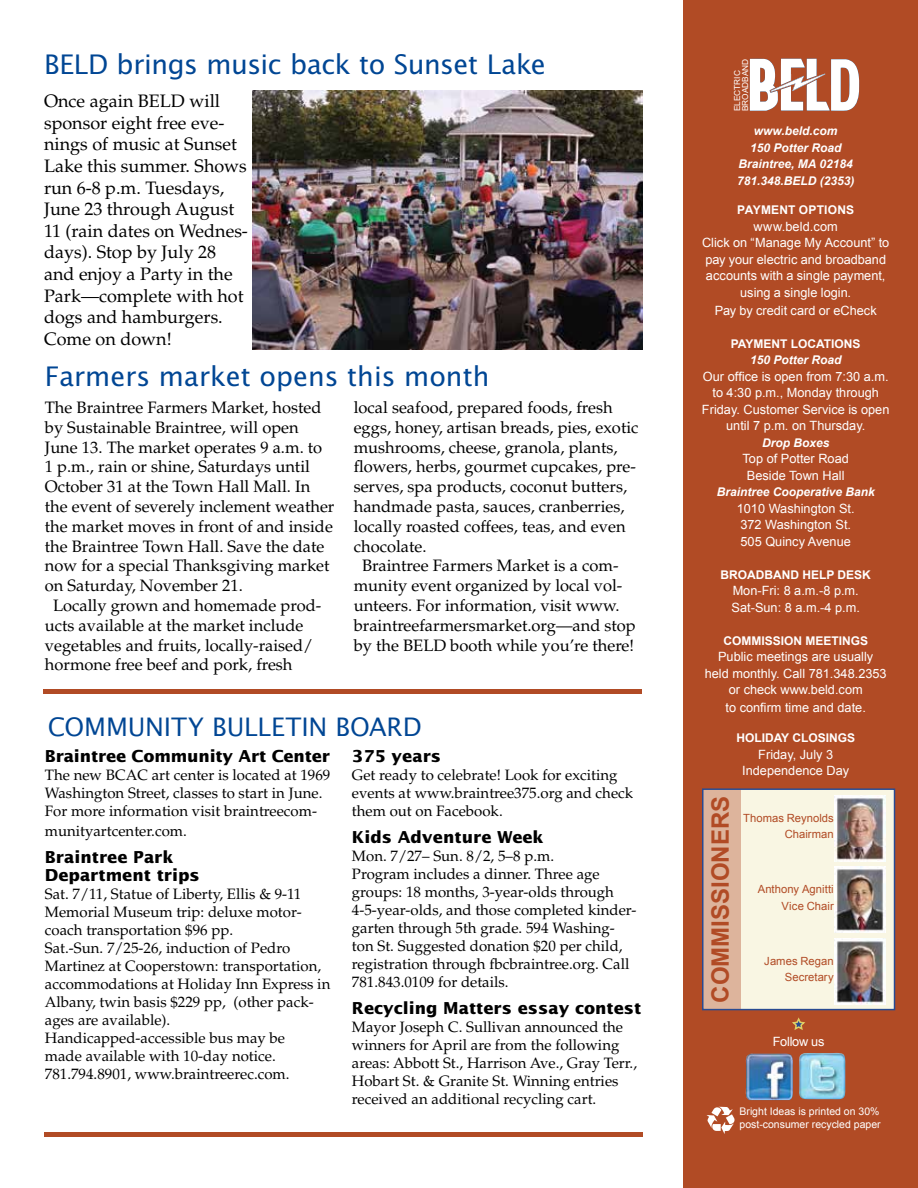
<style>
.page{position:relative;width:918px;height:1188px;background:#fff}
.page>*{position:absolute;margin:0;border:0;box-sizing:border-box;transform-origin:0 0}
.t1{font:27px "Lucida Sans";letter-spacing:-.01em;color:#004694}
.t2{font:25.5px "Lucida Sans";letter-spacing:-.005em;color:#004694}
.t3{font:700 24px "Arial";color:#b14b25}
.t4{font:18px/21.6px "Palatino";color:#000}
.t5{font:16.5px "Palatino";color:#000}
.t6{font:700 16.5px/18px "Lucida Sans";color:#000}
.t7{font:15px/18px "Palatino";color:#000}
.t8{font:12.75px/16.5px "Arial";color:#fff;text-align:center}
.t9{font:12.75px "Arial";letter-spacing:-.02em;color:#fff}
.t10{font:italic 700 12px/16.5px "Arial";color:#fff;text-align:center}
.t11{font:700 12px "Arial";color:#fff}
.t12{font:700 12px "Arial";letter-spacing:.02em;color:#fff}
.t13{font:11.25px/16.5px "Arial";letter-spacing:.005em;color:#b14b25;text-align:right}
.t14{font:10.5px/12.6px "Arial";color:#fff}
.t15{font:8.25px/7.9px "Arial";color:#fff}
</style>
<div class="page">
<div style="left:683px;top:0;width:235px;height:1188px;background:#b14b25"></div>
<svg style="left:706px;top:1107px;width:29px;height:27px"></svg>
<svg style="left:792px;top:1017px;width:13px;height:13px"></svg>
<img style="left:253px;top:90px;width:389px;height:260px">
<div style="left:43px;top:689px;width:599px;height:5px;background:#b14b25"></div>
<hr style="left:44px;top:1133px;width:599px;height:4px;background:#b14b25">
<svg style="left:750px;top:59px;width:109px;height:52px"></svg>
<img style="left:745px;top:1054px;width:48px;height:46px">
<img style="left:799px;top:1053px;width:47px;height:47px">
<div style="left:703px;top:789px;width:192px;height:221px;background:#f9f6e3"></div>
<div style="left:703px;top:789px;width:37px;height:221px;background:#ddb49c"></div>
<div style="left:702px;top:788px;width:193px;height:222px;border:2px solid #294b92"></div>
<img style="left:835px;top:938px;width:51px;height:66px">
<img style="left:835px;top:796px;width:51px;height:65px">
<img style="left:835px;top:867px;width:51px;height:66px">
<h1 class="t1" style="left:44px;top:49px;width:504px">BELD brings music back to Sunset Lake</h1>
<p class="t15" style="left:733px;top:111px;width:54px;rotate:-90deg">ELECTRIC<br>BROADBAND</p>
<p class="t4" style="left:44px;top:91px;width:205px">Once again BELD will sponsor eight free eve&shy;nings of music at Sunset<br>Lake this summer. Shows run 6-8 p.m. Tuesdays,<br>June 23 through August<br>11 (rain dates on Wednes&shy;days). Stop by July 28 and enjoy a Party in the<br>Park—complete with hot dogs and hamburgers.<br>Come on down!</p>
<p class="t10" style="left:737px;top:123px;width:119px">www.beld.com<br>150 Potter Road<br>Braintree, MA 02184<br>781.348.BELD (2353)</p>
<p class="t12" style="left:737px;top:201px;width:118px">PAYMENT OPTIONS</p>
<p class="t8" style="left:702px;top:218px;width:189px">www.beld.com<br>Click on “Manage My Account” to pay your electric and broadband accounts with a single payment, using a single login.</p>
<p class="t8" style="left:715px;top:302px;width:164px">Pay by credit card or eCheck</p>
<p class="t11" style="left:731px;top:335px;width:131px">PAYMENT LOCATIONS</p>
<p class="t10" style="left:750px;top:352px;width:93px">150 Potter Road</p>
<p class="t8" style="left:702px;top:368px;width:189px">Our office is open from 7:30 a.m. to 4:30 p.m., Monday through<br>Friday. Customer Service is open until 7 p.m. on Thursday.</p>
<p class="t10" style="left:762px;top:434px;width:69px">Drop Boxes</p>
<p class="t8" style="left:743px;top:450px;width:108px">Top of Potter Road<br>Beside Town Hall</p>
<p class="t10" style="left:717px;top:484px;width:160px">Braintree Cooperative Bank</p>
<p class="t8" style="left:737px;top:500px;width:119px;text-align:left">1010 Washington St.<br>372 Washington St.<br>505 Quincy Avenue</p>
<p class="t11" style="left:721px;top:566px;width:152px">BROADBAND HELP DESK</p>
<p class="t8" style="left:732px;top:582px;width:130px;text-align:left">Mon-Fri: 8 a.m.-8 p.m.<br>Sat-Sun: 8 a.m.-4 p.m.</p>
<p class="t11" style="left:723px;top:632px;width:146px">COMMISSION MEETINGS</p>
<p class="t8" style="left:705px;top:648px;width:183px">Public meetings are usually held monthly. Call 781.348.2353 or check www.beld.com</p>
<p class="t8" style="left:726px;top:699px;width:142px">to confirm time and date.</p>
<p class="t11" style="left:736px;top:729px;width:120px">HOLIDAY CLOSINGS</p>
<p class="t8" style="left:742px;top:746px;width:109px">Friday, July 3<br>Independence Day</p>
<h1 class="t1" style="left:45px;top:361px;width:446px">Farmers market opens this month</h1>
<p class="t5" style="left:354px;top:398px;width:260px">local seafood, prepared foods, fresh</p>
<p class="t5" style="left:354px;top:417px;width:286px">eggs, honey, artisan breads, pies, exotic</p>
<p class="t5" style="left:354px;top:437px;width:265px">mushrooms, cheese, granola, plants,</p>
<p class="t5" style="left:354px;top:457px;width:284px">flowers, herbs, gourmet cupcakes, pre-</p>
<p class="t5" style="left:354px;top:477px;width:275px">serves, spa products, coconut butters,</p>
<p class="t5" style="left:354px;top:497px;width:272px">handmade pasta, sauces, cranberries,</p>
<p class="t5" style="left:354px;top:516px;width:273px">locally roasted coffees, teas, and even</p>
<p class="t5" style="left:354px;top:536px;width:74px">chocolate.</p>
<p class="t5" style="left:362px;top:556px;width:258px">Braintree Farmers Market is a com-</p>
<p class="t5" style="left:354px;top:576px;width:270px">munity event organized by local vol-</p>
<p class="t5" style="left:354px;top:596px;width:267px">unteers. For information, visit www.</p>
<p class="t5" style="left:354px;top:615px;width:284px">braintreefarmersmarket.org—and stop</p>
<p class="t5" style="left:354px;top:635px;width:282px">by the BELD booth while you’re there!</p>
<p class="t5" style="left:45px;top:398px;width:278px">The Braintree Farmers Market, hosted</p>
<p class="t5" style="left:45px;top:417px;width:255px">by Sustainable Braintree, will open</p>
<p class="t5" style="left:45px;top:437px;width:279px">June 13. The market operates 9 a.m. to</p>
<p class="t5" style="left:45px;top:457px;width:267px">1 p.m., rain or shine, Saturdays until</p>
<p class="t5" style="left:45px;top:477px;width:267px">October 31 at the Town Hall Mall. In</p>
<p class="t5" style="left:45px;top:497px;width:291px">the event of severely inclement weather</p>
<p class="t5" style="left:45px;top:516px;width:290px">the market moves in front of and inside</p>
<p class="t5" style="left:45px;top:536px;width:281px">the Braintree Town Hall. Save the date</p>
<p class="t5" style="left:45px;top:556px;width:286px">now for a special Thanksgiving market</p>
<p class="t5" style="left:45px;top:576px;width:199px">on Saturday, November 21.</p>
<p class="t5" style="left:53px;top:596px;width:270px">Locally grown and homemade prod-</p>
<p class="t5" style="left:45px;top:615px;width:260px">ucts available at the market include</p>
<p class="t5" style="left:45px;top:635px;width:270px">vegetables and fruits, locally-raised/</p>
<p class="t5" style="left:45px;top:655px;width:249px">hormone free beef and pork, fresh</p>
<h2 class="t2" style="left:48px;top:712px;width:372px">Community Bulleti n Board</h2>
<p class="t6" style="left:352px;top:748px;width:91px">375 years</p>
<p class="t7" style="left:352px;top:766px;width:283px">Get ready to celebrate! Look for exciting events at www.braintree375.org and check them out on Facebook.</p>
<p class="t6" style="left:352px;top:829px;width:193px">Kids Adventure Week</p>
<p class="t7" style="left:352px;top:847px;width:286px">Mon. 7/27– Sun. 8/2, 5–8 p.m.<br>Program includes a dinner. Three age groups: 18 months, 3-year-olds through 4-5-year-olds, and those completed kinder&shy;garten through 5th grade. 594 Washing&shy;ton St. Suggested donation $20 per child, registration through fbcbraintree.org. Call 781.843.0109 for details.</p>
<p class="t6" style="left:352px;top:1000px;width:291px">Recycling Matters essay contest</p>
<p class="t7" style="left:352px;top:1018px;width:287px">Mayor Joseph C. Sullivan announced the winners for April are from the following areas: Abbott St., Harrison Ave., Gray Terr., Hobart St. &amp; Granite St. Winning entries received an additional recycling cart.</p>
<p class="t6" style="left:45px;top:748px;width:287px">Braintree Community Art Center</p>
<p class="t7" style="left:45px;top:766px;width:287px">The new BCAC art center is located at 1969<br>Washington Street, classes to start in June.<br>For more information visit braintreecom-</p>
<p class="t7" style="left:45px;top:822px;width:143px">munityartcenter.com.</p>
<p class="t6" style="left:45px;top:849px;width:157px">Braintree Park<br>Department trips</p>
<p class="t7" style="left:45px;top:885px;width:287px">Sat. 7/11, Statue of Liberty, Ellis &amp; 9-11<br>Memorial Museum trip: deluxe motor&shy;coach transportation $96 pp.<br>Sat.-Sun. 7/25-26, induction of Pedro Martinez at Cooperstown: transportation, accommodations at Holiday Inn Express in Albany, twin basis $229 pp, (other pack&shy;ages are available).<br>Handicapped-accessible bus may be<br>made available with 10-day notice.<br>781.794.8901, www.braintreerec.com.</p>
<h3 class="t3" style="left:703px;top:1003px;width:208px;rotate:-90deg">COMMISSIONERS</h3>
<p class="t13" style="left:743px;top:810px;width:92px">Thomas Reynolds<br>Chairman</p>
<p class="t13" style="left:758px;top:881px;width:78px">Anthony Agnitti<br>Vice Chair</p>
<p class="t13" style="left:764px;top:953px;width:71px">James Regan<br>Secretary</p>
<p class="t9" style="left:773px;top:1033px;width:53px">Follow us</p>
<p class="t14" style="left:740px;top:1105px;width:143px">Bright Ideas is printed on 30% post-consumer recycled paper</p>
</div>
